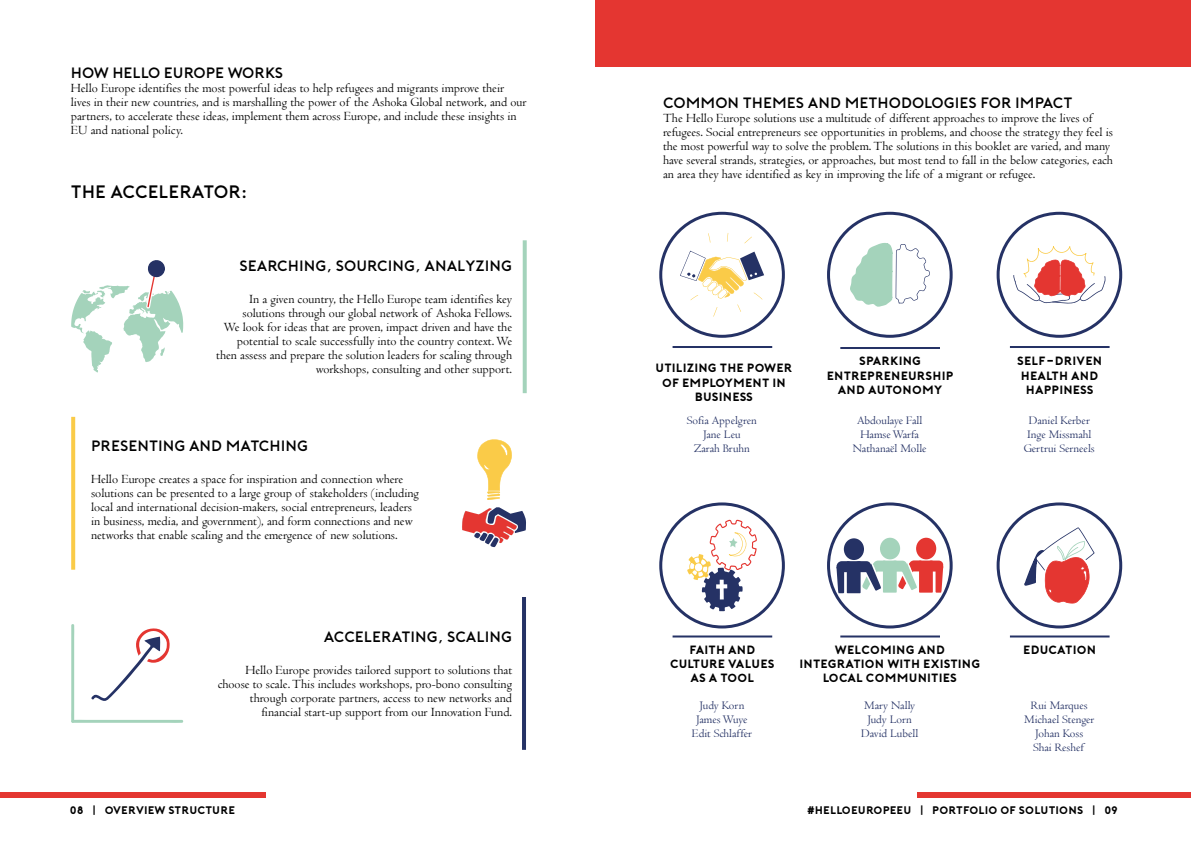
<style>
.page{position:relative;width:1191px;height:842px;background:#fff}
.page>*{position:absolute;margin:0;border:0;box-sizing:border-box;transform-origin:0 0}
.t1{font:500 18px "Porter";color:#000}
.t2{font:500 15px "Porter";color:#000}
.t3{font:13px/14px "Centaur";color:#000}
.t4{font:12px/14px "Centaur";color:#253265;text-align:center}
.t5{font:700 12px/14.4px "Porter";color:#000;text-align:center}
.t6{font:700 11px "Porter";color:#000}
</style>
<div class="page">
<div style="left:0;top:792px;width:265px;height:6px;background:#e43631"></div>
<div style="left:917px;top:792px;width:274px;height:6px;background:#e43631"></div>
<svg style="left:71px;top:260px;width:112px;height:113px"></svg>
<svg style="left:477px;top:439px;width:35px;height:61px"></svg>
<svg style="left:462px;top:507px;width:64px;height:40px"></svg>
<svg style="left:71px;top:624px;width:113px;height:99px"></svg>
<svg style="left:523px;top:240px;width:4px;height:153px"></svg>
<svg style="left:71px;top:417px;width:4px;height:153px"></svg>
<hr style="left:522px;top:597px;width:4px;height:153px;background:#253265">
<hr style="left:672px;top:346px;width:100px;height:2px;background:#253265">
<hr style="left:840px;top:635px;width:100px;height:2px;background:#253265">
<hr style="left:1010px;top:346px;width:99px;height:2px;background:#253265">
<hr style="left:840px;top:347px;width:100px;height:2px;background:#253265">
<hr style="left:672px;top:635px;width:100px;height:2px;background:#253265">
<hr style="left:1010px;top:635px;width:99px;height:2px;background:#253265">
<div style="left:595px;top:0;width:596px;height:67px;background:#e43631"></div>
<svg style="left:850px;top:243px;width:79px;height:64px"></svg>
<svg style="left:687px;top:519px;width:70px;height:92px"></svg>
<svg style="left:1024px;top:527px;width:70px;height:77px"></svg>
<svg style="left:1013px;top:246px;width:92px;height:58px"></svg>
<div style="left:880px;top:538px;width:20px;height:21px;background:#a4d3bb;border-radius:50%"></div>
<div style="left:883px;top:560px;width:13px;height:33px;background:#a4d3bb"></div>
<div style="left:916px;top:538px;width:20px;height:21px;background:#e43631;border-radius:50%"></div>
<div style="left:919px;top:560px;width:13px;height:33px;background:#e43631"></div>
<div style="left:926px;top:560px;width:17px;height:11px;background:#e43631;border-radius:4px"></div>
<svg style="left:935px;top:569px;width:8px;height:24px"></svg>
<div style="left:844px;top:538px;width:20px;height:22px;background:#253265;border-radius:50%"></div>
<div style="left:847px;top:561px;width:13px;height:32px;background:#253265"></div>
<div style="left:854px;top:561px;width:17px;height:11px;background:#253265;border-radius:4px"></div>
<svg style="left:862px;top:560px;width:27px;height:31px"></svg>
<div style="left:836px;top:561px;width:17px;height:11px;background:#253265;border-radius:5px"></div>
<svg style="left:836px;top:567px;width:8px;height:26px"></svg>
<div style="left:890px;top:561px;width:17px;height:11px;background:#a4d3bb;border-radius:4px"></div>
<svg style="left:898px;top:560px;width:27px;height:30px"></svg>
<svg style="left:744px;top:237px;width:8px;height:6px"></svg>
<svg style="left:680px;top:251px;width:84px;height:61px"></svg>
<svg style="left:713px;top:307px;width:4px;height:10px"></svg>
<svg style="left:690px;top:295px;width:8px;height:5px"></svg>
<div style="left:659px;top:212px;width:126px;height:126px;border:3px solid #253265;border-radius:50%"></div>
<div style="left:827px;top:502px;width:125px;height:126px;border:3px solid #253265;border-radius:50%"></div>
<div style="left:827px;top:212px;width:125px;height:126px;border:3px solid #253265;border-radius:50%"></div>
<div style="left:659px;top:502px;width:126px;height:126px;border:3px solid #253265;border-radius:50%"></div>
<div style="left:996px;top:502px;width:126px;height:126px;border:3px solid #253265;border-radius:50%"></div>
<div style="left:996px;top:212px;width:126px;height:126px;border:3px solid #253265;border-radius:50%"></div>
<p class="t2" style="left:71px;top:65px;width:214px">HOW HELLO EUROPE WORKS</p>
<p class="t3" style="left:71px;top:81px;width:457px">Hello Europe identifies the most powerful ideas to help refugees and migrants improve their lives in their new countries, and is marshalling the power of the Ashoka Global network, and our partners, to accelerate these ideas, implement them across Europe, and include these insights in EU and national policy.</p>
<h1 class="t1" style="left:71px;top:182px;width:178px">THE ACCELERATOR:</h1>
<p class="t2" style="left:239px;top:258px;width:274px">SEARCHING, SOURCING, ANALYZING</p>
<p class="t3" style="left:216px;top:292px;width:297px;text-align:right">In a given country, the Hello Europe team identifies key solutions through our global network of Ashoka Fellows.<br>We look for ideas that are proven, impact driven and have the potential to scale successfully into the country context. We then assess and prepare the solution leaders for scaling through workshops, consulting and other support.</p>
<p class="t2" style="left:91px;top:437px;width:218px">PRESENTING AND MATCHING</p>
<p class="t3" style="left:91px;top:472px;width:329px">Hello Europe creates a space for inspiration and connection where solutions can be presented to a large group of stakeholders (including local and international decision-makers, social entrepreneurs, leaders in business, media, and government), and form connections and new networks that enable scaling and the emergence of new solutions.</p>
<p class="t2" style="left:324px;top:628px;width:190px">ACCELERATING, SCALING</p>
<p class="t3" style="left:218px;top:663px;width:296px;text-align:right">Hello Europe provides tailored support to solutions that choose to scale. This includes workshops, pro-bono consulting through corporate partners, access to new networks and financial start-up support from our Innovation Fund.</p>
<p class="t2" style="left:663px;top:94px;width:411px">COMMON THEMES AND METHODOLOGIES FOR IMPACT</p>
<p class="t3" style="left:663px;top:111px;width:451px">The Hello Europe solutions use a multitude of different approaches to improve the lives of refugees. Social entrepreneurs see opportunities in problems, and choose the strategy they feel is the most powerful way to solve the problem. The solutions in this booklet are varied, and many have several strands, strategies, or approaches, but most tend to fall in the below categories, each an area they have identified as key in improving the life of a migrant or refugee.</p>
<p class="t5" style="left:655px;top:361px;width:139px">UTILIZING THE POWER<br>OF EMPLOYMENT IN<br>BUSINESS</p>
<p class="t5" style="left:826px;top:354px;width:128px">SPARKING<br>ENTREPRENEURSHIP<br>AND AUTONOMY</p>
<p class="t4" style="left:687px;top:413px;width:71px">Sofia Appelgren<br>Jane Leu<br>Zarah Bruhn</p>
<p class="t4" style="left:852px;top:413px;width:75px">Abdoulaye Fall<br>Hamse Warfa<br>Nathanaël Molle</p>
<p class="t5" style="left:1017px;top:354px;width:87px">SELF-DRIVEN<br>HEALTH AND<br>HAPPINESS</p>
<p class="t4" style="left:1023px;top:413px;width:72px">Daniel Kerber<br>Inge Missmahl<br>Gertrui Serneels</p>
<p class="t5" style="left:670px;top:642px;width:106px">FAITH AND<br>CULTURE VALUES<br>AS A TOOL</p>
<p class="t5" style="left:799px;top:642px;width:182px">WELCOMING AND<br>INTEGRATION WITH EXISTING<br>LOCAL COMMUNITIES</p>
<p class="t5" style="left:1023px;top:642px;width:74px">EDUCATION</p>
<p class="t4" style="left:692px;top:698px;width:62px">Judy Korn<br>James Wuye<br>Edit Schlaffer</p>
<p class="t4" style="left:861px;top:698px;width:59px">Mary Nally<br>Judy Lorn<br>David Lubell</p>
<p class="t4" style="left:1024px;top:698px;width:72px">Rui Marques<br>Michael Stenger<br>Johan Koss<br>Shai Reshef</p>
<p class="t6" style="left:70px;top:804px;width:167px">08 | OVERVIEW STRUCTURE</p>
<p class="t6" style="left:805px;top:804px;width:314px">#HELLOEUROPEEU | PORTFOLIO OF SOLUTIONS | 09</p>
</div>
